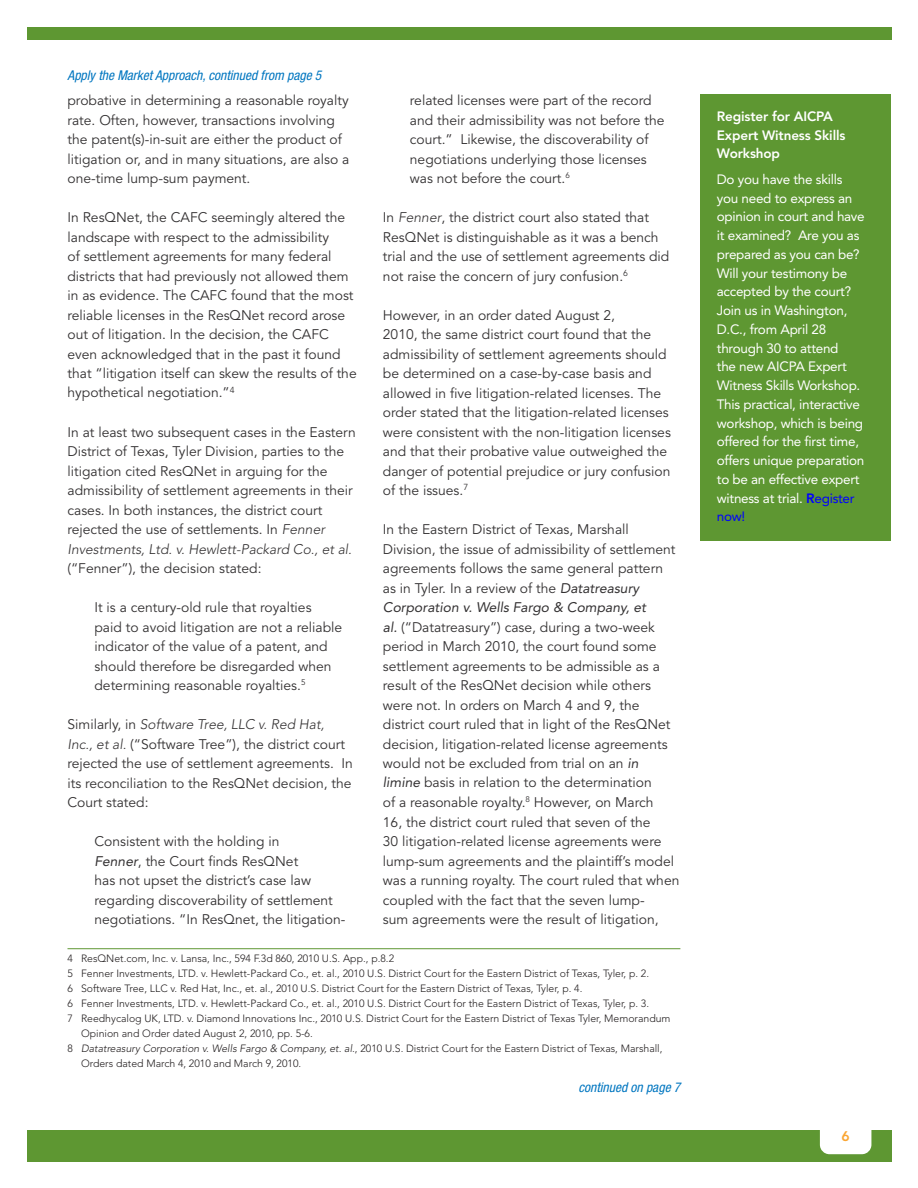
<style>
.page{position:relative;width:918px;height:1188px;background:#fff}
.page>*{position:absolute;margin:0;border:0;box-sizing:border-box;transform-origin:0 0}
.t1{font:13.8px/19.5px "Avenir";color:#333132}
.t2{font:800 13.8px "Avenir";color:#faa634}
.t3{font:13.5px/18.8px "Avenir";letter-spacing:-.02em;color:#fff}
.t4{font:italic condensed 13.5px "Helvetica Neue";color:#0076c0}
.t5{font:800 13.5px/18.8px "Avenir";letter-spacing:-.01em;color:#fff}
.t6{font:300 10.5px "Avenir";color:#231f20}
.s1{font-weight:300;font-style:italic}
.s2{font-style:italic}
.s3{font-weight:800;color:#00f}
.s4{color:#00f}
</style>
<div class="page">
<div style="left:27px;top:28px;width:864px;height:12px;background:#5e9732"></div>
<div style="left:27px;top:1130px;width:864px;height:32px;background:#5e9732"></div>
<svg style="left:820px;top:1130px;width:51px;height:24px"></svg>
<hr style="left:68px;top:948px;width:612px;height:1px;background:#5e9732">
<div style="left:701px;top:94px;width:190px;height:447px;background:#5e9732"></div>
<p class="t4" style="left:68px;top:71px;width:255px">Apply the Market Approach, continued from page 5</p>
<p class="t1" style="left:68px;top:92px;width:283px">probative in determining a reasonable royalty rate. Often, however, transactions involving the patent(s)-in-suit are either the product of litigation or, and in many situations, are also a one-time lump-sum payment.</p>
<p class="t1" style="left:68px;top:209px;width:291px">In ResQNet, the CAFC seemingly altered the landscape with respect to the admissibility<br>of settlement agreements for many federal districts that had previously not allowed them in as evidence. The CAFC found that the most reliable licenses in the ResQNet record arose out of litigation. In the decision, the CAFC even acknowledged that in the past it found that “litigation itself can skew the results of the hypothetical negotiation.”<sup>4</sup></p>
<p class="t1" style="left:68px;top:424px;width:290px">In at least two subsequent cases in the Eastern District of Texas, Tyler Division, parties to the litigation cited ResQNet in arguing for the admissibility of settlement agreements in their cases. In both instances, the district court rejected the use of settlements. In <span class="s1">Fenner Investments, Ltd. v. Hewlett-Packard Co., et al.</span></p>
<p class="t1" style="left:68px;top:560px;width:196px">(“Fenner”), the decision stated:</p>
<p class="t1" style="left:95px;top:599px;width:249px">It is a century-old rule that royalties paid to avoid litigation are not a reliable indicator of the value of a patent, and should therefore be disregarded when determining reasonable royalties.<sup>5</sup></p>
<p class="t1" style="left:68px;top:716px;width:287px">Similarly, in <span class="s1">Software Tree, LLC v. Red Hat,<br>Inc., et al.</span> (“Software Tree”), the district court rejected the use of settlement agreements. In its reconciliation to the ResQNet decision, the Court stated:</p>
<p class="t1" style="left:95px;top:833px;width:253px">Consistent with the holding in<br><span class="s2">Fenner</span>, the Court finds ResQNet<br>has not upset the district’s case law regarding discoverability of settlement negotiations. “In ResQnet, the litigation-</p>
<p class="t1" style="left:410px;top:92px;width:256px">related licenses were part of the record and their admissibility was not before the court.” Likewise, the discoverability of negotiations underlying those licenses was not before the court.<sup>6</sup></p>
<p class="t1" style="left:383px;top:209px;width:288px">In <span class="s1">Fenner</span>, the district court also stated that ResQNet is distinguishable as it was a bench trial and the use of settlement agreements did not raise the concern of jury confusion.<sup>6</sup></p>
<p class="t1" style="left:383px;top:307px;width:289px">However, in an order dated August 2,<br>2010, the same district court found that the admissibility of settlement agreements should be determined on a case-by-case basis and allowed in five litigation-related licenses. The order stated that the litigation-related licenses were consistent with the non-litigation licenses and that their probative value outweighed the danger of potential prejudice or jury confusion of the issues.<sup>7</sup></p>
<p class="t1" style="left:383px;top:521px;width:298px">In the Eastern District of Texas, Marshall Division, the issue of admissibility of settlement agreements follows the same general pattern as in Tyler. In a review of the <span class="s2">Datatreasury Corporation v. Wells Fargo &amp; Company, et<br>al.</span> (“Datatreasury”) case, during a two-week period in March 2010, the court found some settlement agreements to be admissible as a result of the ResQNet decision while others were not. In orders on March 4 and 9, the district court ruled that in light of the ResQNet decision, litigation-related license agreements would not be excluded from trial on an <span class="s2">in<br>limine</span> basis in relation to the determination<br>of a reasonable royalty.<sup>8</sup> However, on March<br>16, the district court ruled that seven of the<br>30 litigation-related license agreements were lump-sum agreements and the plaintiff’s model was a running royalty. The court ruled that when coupled with the fact that the seven lump-<br>sum agreements were the result of litigation,</p>
<p class="t6" style="left:68px;top:954px;width:328px">4 ResQNet.com, Inc. v. Lansa, Inc., 594 F.3d 860, 2010 U.S. App., p.8.2</p>
<p class="t6" style="left:68px;top:969px;width:583px">5 Fenner Investments, LTD. v. Hewlett-Packard Co., et. al., 2010 U.S. District Court for the Eastern District of Texas, Tyler, p. 2.</p>
<p class="t6" style="left:68px;top:984px;width:516px">6 Software Tree, LLC v. Red Hat, Inc., et. al., 2010 U.S. District Court for the Eastern District of Texas, Tyler, p. 4.</p>
<p class="t6" style="left:68px;top:999px;width:583px">6 Fenner Investments, LTD. v. Hewlett-Packard Co., et. al., 2010 U.S. District Court for the Eastern District of Texas, Tyler, p. 3.</p>
<p class="t6" style="left:68px;top:1014px;width:605px">7 Reedhycalog UK, LTD. v. Diamond Innovations Inc., 2010 U.S. District Court for the Eastern District of Texas Tyler, Memorandum</p>
<p class="t6" style="left:81px;top:1029px;width:233px">Opinion and Order dated August 2, 2010, pp. 5-6.</p>
<p class="t6" style="left:68px;top:1044px;width:597px">8 <span class="s2">Datatreasury Corporation v. Wells Fargo &amp; Company, et. al.</span>, 2010 U.S. District Court for the Eastern District of Texas, Marshall,</p>
<p class="t6" style="left:81px;top:1059px;width:222px">Orders dated March 4, 2010 and March 9, 2010.</p>
<p class="t4" style="left:578px;top:1083px;width:104px">continued on page 7</p>
<p class="t5" style="left:717px;top:108px;width:130px">Register for AICPA<br>Expert Witness Skills<br>Workshop</p>
<p class="t3" style="left:717px;top:171px;width:149px">Do you have the skills you need to express an opinion in court and have it examined? Are you as prepared as you can be?<br>Will your testimony be accepted by the court?<br>Join us in Washington,<br>D.C., from April 28 through 30 to attend<br>the new AICPA Expert<br>Witness Skills Workshop.<br>This practical, interactive workshop, which is being offered for the first time, offers unique preparation to be an effective expert witness at trial. <span class="s3">R</span><span class="s4">egister now!</span></p>
<p class="t2" style="left:842px;top:1131px;width:10px">6</p>
</div>
